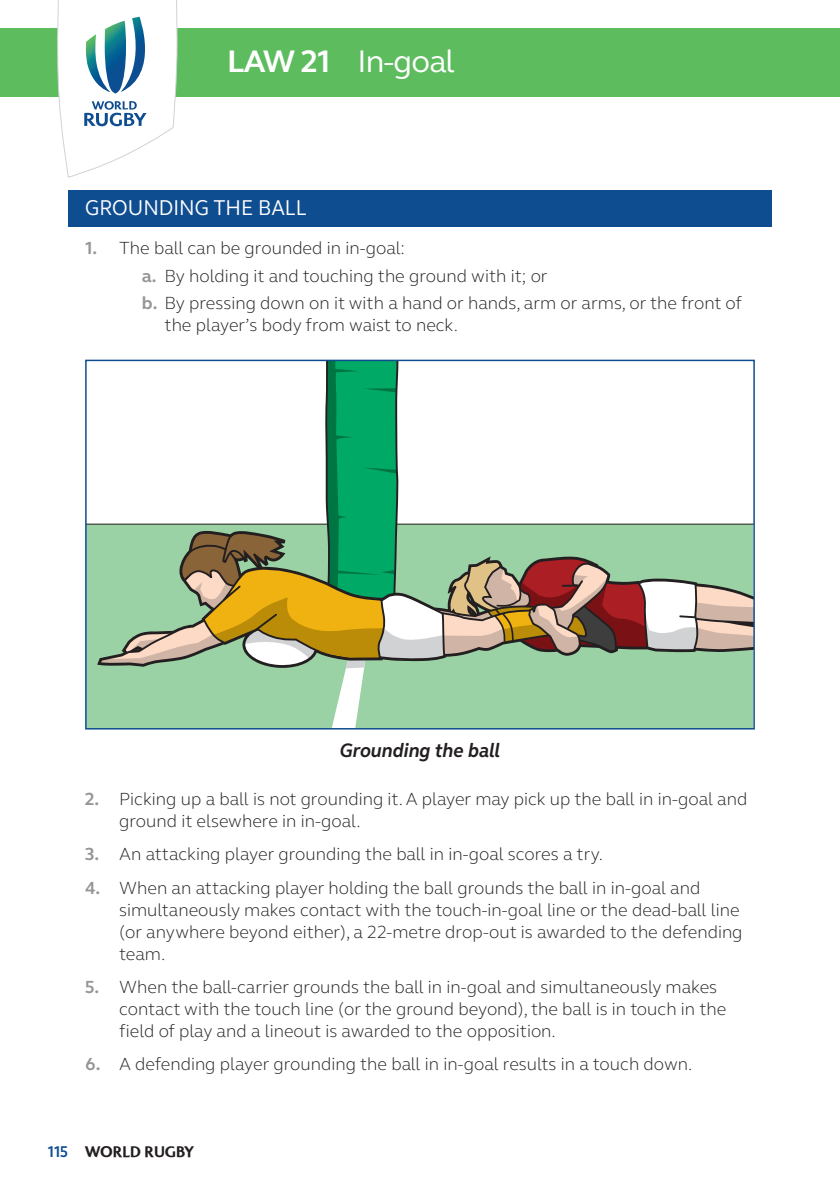
<style>
.page{position:relative;width:840px;height:1191px;background:#fff}
.page>*{position:absolute;margin:0;border:0;box-sizing:border-box;transform-origin:0 0}
.t1{font:32px "Webb Ellis Cup";letter-spacing:-.025em;color:#fff}
.t2{font:700 32px "Webb Ellis Cup";color:#fff}
.t3{font:22px "Webb Ellis Cup";color:#fff;scale:.92 1}
.t4{font:italic 700 20px "Webb Ellis Cup";color:#231f20;scale:.94 1}
.t5{font:300 18px/22px "Webb Ellis Cup";color:#231f20}
.t6{font:700 16px "Colosseum";color:#231f20;scale:.94 1}
.t7{font:700 16px "Webb Ellis Cup";color:#0f4d91;scale:.94 1}
.s1{font-weight:700;color:#939598}
</style>
<div class="page">
<div style="left:0;top:28px;width:839px;height:68px;background:#5cbc5e"></div>
<svg style="left:57px;top:0;width:120px;height:178px"></svg>
<div style="left:68px;top:190px;width:703px;height:36px;background:#0f4d91"></div>
<svg style="left:98px;top:363px;width:653px;height:363px"></svg>
<div style="left:85px;top:360px;width:669px;height:369px;border:2px solid #0f4d91"></div>
<p class="t2" style="left:227px;top:42px;width:105px">LAW 21</p>
<p class="t1" style="left:357px;top:42px;width:98px">In-goal</p>
<p class="t3" style="left:85px;top:194px;width:242px">GROUNDING THE BALL</p>
<p class="t5" style="left:85px;top:237px;width:321px"><span class="s1">1.</span> The ball can be grounded in in-goal:</p>
<p class="t5" style="left:142px;top:265px;width:407px"><span class="s1">a.</span> By holding it and touching the ground with it; or</p>
<p class="t5" style="left:164px;top:292px;width:578px;text-indent:-23px"><span class="s1">b.</span> By pressing down on it with a hand or hands, arm or arms, or the front of the player’s body from waist to neck.</p>
<p class="t4" style="left:339px;top:738px;width:172px">Grounding the ball</p>
<p class="t5" style="left:119px;top:788px;width:629px;text-indent:-34px"><span class="s1">2.</span> Picking up a ball is not grounding it. A player may pick up the ball in in-goal and ground it elsewhere in in-goal.</p>
<p class="t5" style="left:85px;top:843px;width:519px"><span class="s1">3.</span> An attacking player grounding the ball in in-goal scores a try.</p>
<p class="t5" style="left:119px;top:876px;width:624px;text-indent:-34px"><span class="s1">4.</span> When an attacking player holding the ball grounds the ball in in-goal and simultaneously makes contact with the touch-in-goal line or the dead-ball line (or anywhere beyond either), a 22-metre drop-out is awarded to the defending team.</p>
<p class="t5" style="left:119px;top:976px;width:608px;text-indent:-34px"><span class="s1">5.</span> When the ball-carrier grounds the ball in in-goal and simultaneously makes contact with the touch line (or the ground beyond), the ball is in touch in the field of play and a lineout is awarded to the opposition.</p>
<p class="t5" style="left:85px;top:1053px;width:608px"><span class="s1">6.</span> A defending player grounding the ball in in-goal results in a touch down.</p>
<p class="t7" style="left:48px;top:1142px;width:23px">115</p>
<p class="t6" style="left:85px;top:1142px;width:117px">WORLD RUGBY</p>
</div>
